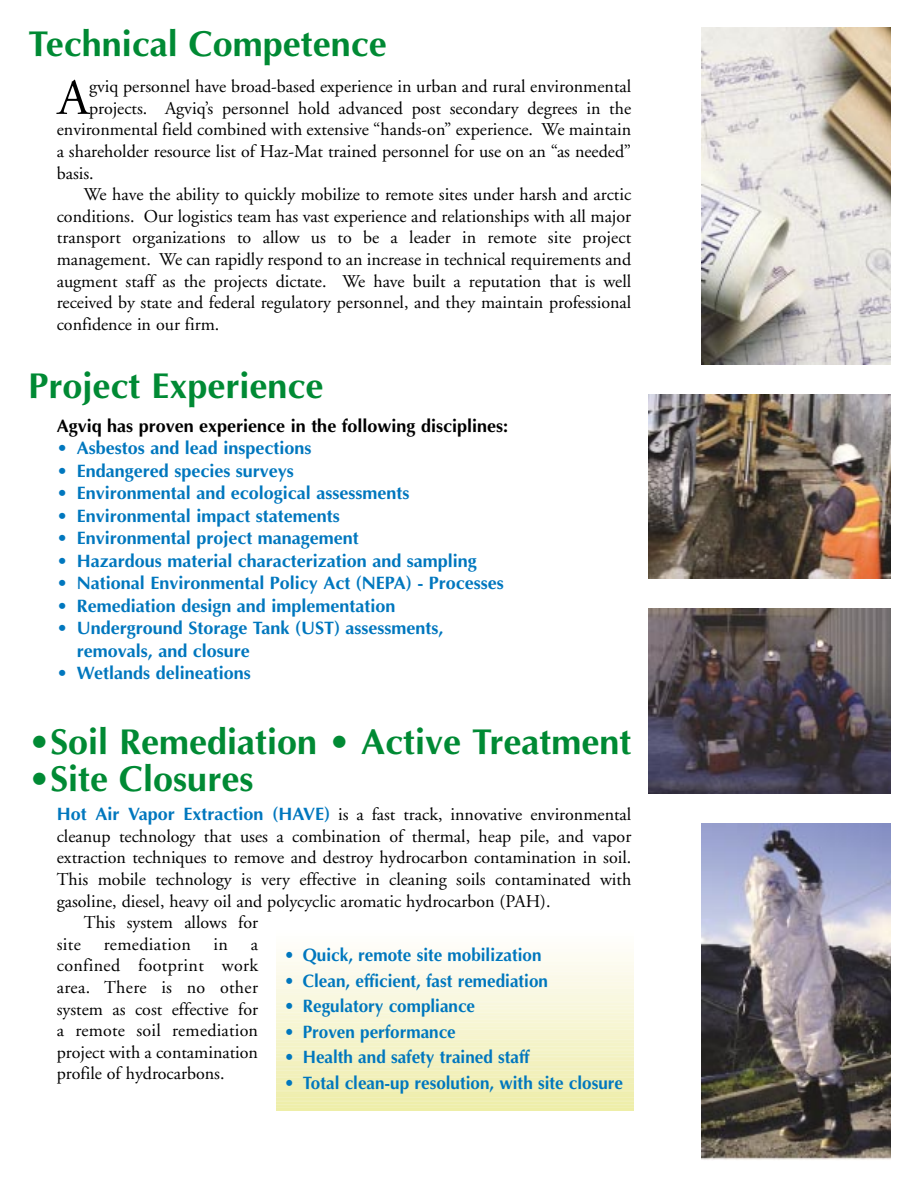
<style>
.page{position:relative;width:918px;height:1188px;background:#fff}
.page>*{position:absolute;margin:0;border:0;box-sizing:border-box;transform-origin:0 0}
.t1{font:50.55px "Adobe Garamond";color:#000}
.t2{font:700 36px "Optima";color:#008a34}
.t3{font:18px/21.6px "Adobe Garamond";color:#000;text-align:justify}
.t4{font:700 18px/22.5px "Optima";color:#0077be}
.t5{font:700 18px "Optima";color:#0077be;scale:.95 1}
.t6{font:700 18px "Optima";color:#000}
.t7{font:18px "Adobe Garamond";letter-spacing:.02em;color:#000}
.s1{font-family:"Optima";font-weight:700;color:#0077be}
</style>
<div class="page">
<img style="left:702px;top:823px;width:189px;height:337px">
<img style="left:702px;top:27px;width:189px;height:338px">
<img style="left:648px;top:609px;width:243px;height:184px">
<img style="left:648px;top:395px;width:243px;height:184px">
<hr style="left:276px;top:1110px;width:357px;height:1px;background:#eeeea7">
<hr style="left:276px;top:1108px;width:357px;height:2px;background:#eeeea7">
<hr style="left:276px;top:1105px;width:357px;height:3px;background:#eeeea9">
<hr style="left:276px;top:1103px;width:357px;height:2px;background:#eea">
<hr style="left:276px;top:1101px;width:357px;height:2px;background:#eea">
<hr style="left:276px;top:1098px;width:357px;height:3px;background:#efeead">
<hr style="left:276px;top:1096px;width:357px;height:2px;background:#efeead">
<hr style="left:276px;top:1094px;width:357px;height:2px;background:#efeeaf">
<hr style="left:276px;top:1091px;width:357px;height:3px;background:#efeeaf">
<hr style="left:276px;top:1089px;width:357px;height:2px;background:#f0efb2">
<hr style="left:276px;top:1087px;width:357px;height:2px;background:#f0efb3">
<hr style="left:276px;top:1086px;width:357px;height:2px;background:#f0efb3">
<hr style="left:276px;top:1084px;width:357px;height:2px;background:#f0efb4">
<hr style="left:276px;top:1081px;width:357px;height:3px;background:#f0efb4">
<hr style="left:276px;top:1079px;width:357px;height:2px;background:#f0efb6">
<hr style="left:276px;top:1077px;width:357px;height:2px;background:#f0efb6">
<hr style="left:276px;top:1074px;width:357px;height:3px;background:#f2f0b9">
<hr style="left:276px;top:1072px;width:357px;height:2px;background:#f2f0ba">
<hr style="left:276px;top:1070px;width:357px;height:2px;background:#f2f0bb">
<hr style="left:276px;top:1067px;width:357px;height:3px;background:#f1f0bc">
<hr style="left:276px;top:1064px;width:357px;height:3px;background:#f1f0be">
<hr style="left:276px;top:1062px;width:357px;height:2px;background:#f3f1be">
<hr style="left:276px;top:1060px;width:357px;height:2px;background:#f3f1c0">
<hr style="left:276px;top:1057px;width:357px;height:3px;background:#f3f1c1">
<hr style="left:276px;top:1055px;width:357px;height:2px;background:#f3f2c3">
<hr style="left:276px;top:1053px;width:357px;height:2px;background:#f2f2c3">
<hr style="left:276px;top:1050px;width:357px;height:3px;background:#f4f3c5">
<hr style="left:276px;top:1048px;width:357px;height:2px;background:#f4f3c7">
<hr style="left:276px;top:1046px;width:357px;height:2px;background:#f4f3c7">
<hr style="left:276px;top:1043px;width:357px;height:3px;background:#f4f3c8">
<hr style="left:276px;top:1040px;width:357px;height:3px;background:#f4f3ca">
<hr style="left:276px;top:1038px;width:357px;height:2px;background:#f6f4cc">
<hr style="left:276px;top:1036px;width:357px;height:2px;background:#f6f4cd">
<hr style="left:276px;top:1033px;width:357px;height:3px;background:#f6f4ce">
<hr style="left:276px;top:1031px;width:357px;height:2px;background:#f6f4cf">
<hr style="left:276px;top:1029px;width:357px;height:2px;background:#f6f4d0">
<hr style="left:276px;top:1026px;width:357px;height:3px;background:#f6f6d1">
<hr style="left:276px;top:1023px;width:357px;height:3px;background:#f7f6d3">
<hr style="left:276px;top:1021px;width:357px;height:2px;background:#f7f6d5">
<hr style="left:276px;top:1019px;width:357px;height:2px;background:#f7f6d5">
<hr style="left:276px;top:1016px;width:357px;height:3px;background:#f7f6d7">
<hr style="left:276px;top:1014px;width:357px;height:2px;background:#f7f6d7">
<hr style="left:276px;top:1012px;width:357px;height:2px;background:#f8f7d8">
<hr style="left:276px;top:1009px;width:357px;height:3px;background:#f8f7da">
<hr style="left:276px;top:1007px;width:357px;height:2px;background:#f8f7dc">
<hr style="left:276px;top:1005px;width:357px;height:2px;background:#f8f7dc">
<hr style="left:276px;top:1002px;width:357px;height:3px;background:#f8f7dd">
<hr style="left:276px;top:999px;width:357px;height:3px;background:#f9f8df">
<hr style="left:276px;top:997px;width:357px;height:2px;background:#f9f8e0">
<hr style="left:276px;top:995px;width:357px;height:2px;background:#f9f8e0">
<hr style="left:276px;top:992px;width:357px;height:3px;background:#f9f8e2">
<hr style="left:276px;top:990px;width:357px;height:2px;background:#f9f8e3">
<hr style="left:276px;top:988px;width:357px;height:2px;background:#f9f8e4">
<hr style="left:276px;top:985px;width:357px;height:3px;background:#fbf9e5">
<hr style="left:276px;top:983px;width:357px;height:2px;background:#fbf9e7">
<hr style="left:276px;top:981px;width:357px;height:2px;background:#fbf9e7">
<hr style="left:276px;top:980px;width:357px;height:2px;background:#fbf9e8">
<hr style="left:276px;top:978px;width:357px;height:2px;background:#fbf9e8">
<hr style="left:276px;top:975px;width:357px;height:3px;background:#fbf9e9">
<hr style="left:276px;top:973px;width:357px;height:2px;background:#fcfaeb">
<hr style="left:276px;top:971px;width:357px;height:2px;background:#fcfaec">
<hr style="left:276px;top:968px;width:357px;height:3px;background:#fcfaed">
<hr style="left:276px;top:966px;width:357px;height:2px;background:#fcfaee">
<hr style="left:276px;top:964px;width:357px;height:2px;background:#fcfbee">
<hr style="left:276px;top:961px;width:357px;height:3px;background:#fcfbef">
<hr style="left:276px;top:958px;width:357px;height:3px;background:#fdfcf1">
<hr style="left:276px;top:956px;width:357px;height:2px;background:#fdfcf2">
<hr style="left:276px;top:954px;width:357px;height:2px;background:#fdfcf3">
<hr style="left:276px;top:951px;width:357px;height:3px;background:#fdfcf4">
<hr style="left:276px;top:949px;width:357px;height:2px;background:#fdfcf6">
<hr style="left:276px;top:947px;width:357px;height:2px;background:#fefdf7">
<hr style="left:276px;top:944px;width:357px;height:3px;background:#fefdf8">
<hr style="left:276px;top:942px;width:357px;height:2px;background:#fefdf9">
<hr style="left:276px;top:940px;width:357px;height:2px;background:#fefefa">
<hr style="left:276px;top:939px;width:357px;height:2px;background:#fefefa">
<hr style="left:276px;top:937px;width:357px;height:2px;background:#fefefb">
<h2 class="t2" style="left:28px;top:29px;width:360px">Technical Competence</h2>
<h1 class="t1" style="left:58px;top:77px;width:33px">A</h1>
<p class="t3" style="left:89px;top:77px;width:544px">gviq personnel have broad-based experience in urban and rural environmental</p>
<p class="t3" style="left:89px;top:99px;width:544px">projects. Agviq’s personnel hold advanced post secondary degrees in the</p>
<p class="t3" style="left:57px;top:121px;width:576px">environmental field combined with extensive “hands-on” experience. We maintain</p>
<p class="t3" style="left:57px;top:142px;width:576px">a shareholder resource list of Haz-Mat trained personnel for use on an “as needed”</p>
<p class="t3" style="left:57px;top:164px;width:39px">basis.</p>
<p class="t3" style="left:84px;top:185px;width:549px">We have the ability to quickly mobilize to remote sites under harsh and arctic</p>
<p class="t3" style="left:57px;top:207px;width:576px">conditions. Our logistics team has vast experience and relationships with all major</p>
<p class="t3" style="left:57px;top:229px;width:576px">transport organizations to allow us to be a leader in remote site project</p>
<p class="t3" style="left:57px;top:250px;width:576px">management. We can rapidly respond to an increase in technical requirements and</p>
<p class="t3" style="left:57px;top:272px;width:576px">augment staff as the projects dictate. We have built a reputation that is well</p>
<p class="t3" style="left:57px;top:293px;width:576px">received by state and federal regulatory personnel, and they maintain professional</p>
<p class="t3" style="left:57px;top:315px;width:164px">confidence in our firm.</p>
<h2 class="t2" style="left:28px;top:371px;width:297px">Project Experience</h2>
<p class="t6" style="left:57px;top:418px;width:453px">Agviq has proven experience in the following disciplines:</p>
<p class="t4" style="left:57px;top:439px;width:256px">• Asbestos and lead inspections</p>
<p class="t4" style="left:57px;top:461px;width:239px">• Endangered species surveys</p>
<p class="t4" style="left:57px;top:484px;width:354px">• Environmental and ecological assessments</p>
<p class="t4" style="left:57px;top:506px;width:285px">• Environmental impact statements</p>
<p class="t4" style="left:57px;top:529px;width:304px">• Environmental project management</p>
<p class="t4" style="left:57px;top:551px;width:422px">• Hazardous material characterization and sampling</p>
<p class="t4" style="left:57px;top:574px;width:449px">• National Environmental Policy Act (NEPA) - Processes</p>
<p class="t4" style="left:57px;top:596px;width:340px">• Remediation design and implementation</p>
<p class="t4" style="left:77px;top:619px;width:368px;text-indent:-20px">• Underground Storage Tank (UST) assessments, removals, and closure</p>
<p class="t4" style="left:57px;top:664px;width:195px">• Wetlands delineations</p>
<h2 class="t2" style="left:28px;top:727px;width:604px">•Soil Remediation • Active Treatment</h2>
<h2 class="t2" style="left:28px;top:764px;width:226px">•Site Closures</h2>
<p class="t3" style="left:57px;top:805px;width:576px"><span class="s1">Hot Air Vapor Extraction (HAVE)</span> is a fast track, innovative environmental</p>
<p class="t3" style="left:57px;top:827px;width:576px">cleanup technology that uses a combination of thermal, heap pile, and vapor</p>
<p class="t3" style="left:57px;top:849px;width:576px">extraction techniques to remove and destroy hydrocarbon contamination in soil.</p>
<p class="t3" style="left:57px;top:870px;width:576px">This mobile technology is very effective in cleaning soils contaminated with</p>
<p class="t3" style="left:57px;top:892px;width:495px">gasoline, diesel, heavy oil and polycyclic aromatic hydrocarbon (PAH).</p>
<p class="t3" style="left:84px;top:913px;width:176px">This system allows for</p>
<p class="t3" style="left:57px;top:935px;width:26px">site</p>
<p class="t7" style="left:104px;top:937px;width:89px">remediation</p>
<p class="t3" style="left:214px;top:935px;width:16px">in</p>
<p class="t3" style="left:57px;top:935px;width:203px;text-indent:194px">a confined footprint work area. There is no other system as cost effective for a remote soil remediation project with a contamination profile of hydrocarbons.</p>
<p class="t5" style="left:284px;top:948px;width:272px">• Quick, remote site mobilization</p>
<p class="t5" style="left:284px;top:973px;width:279px">• Clean, efficient, fast remediation</p>
<p class="t5" style="left:284px;top:999px;width:202px">• Regulatory compliance</p>
<p class="t5" style="left:284px;top:1024px;width:182px">• Proven performance</p>
<p class="t5" style="left:284px;top:1050px;width:260px">• Health and safety trained staff</p>
<p class="t5" style="left:284px;top:1075px;width:358px">• Total clean-up resolution, with site closure</p>
</div>
